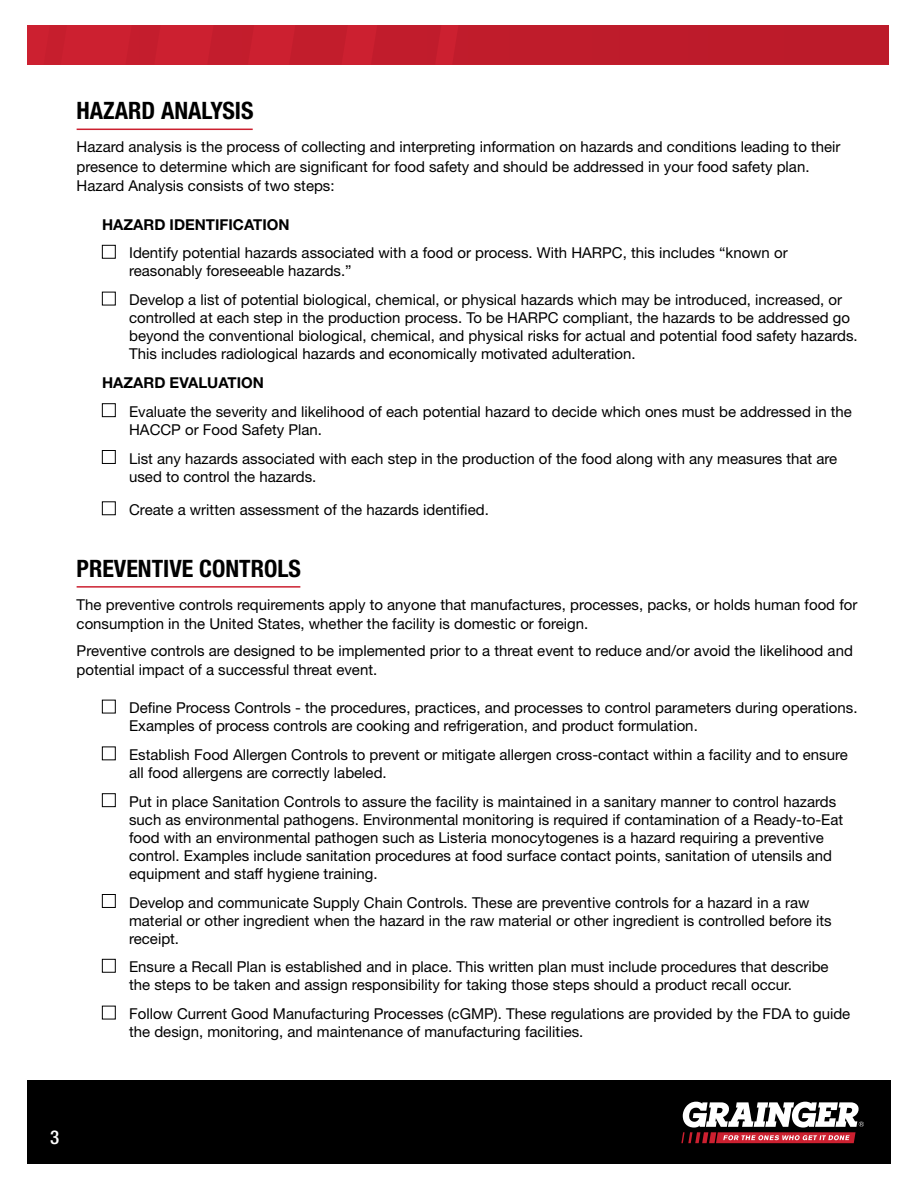
<style>
.page{position:relative;width:918px;height:1188px;background:#fff}
.page>*{position:absolute;margin:0;border:0;box-sizing:border-box;transform-origin:0 0}
.t1{font:700 condensed 24px "Helvetica Neue LT Std";color:#000}
.t2{font:500 condensed 19.2px "Helvetica Neue LT Std";color:#fff}
.t3{font:15px/18px "Helvetica Neue LT Std";color:#000}
.t4{font:700 15px "Helvetica Neue LT Std";color:#000}
</style>
<div class="page">
<div style="left:27px;top:1081px;width:864px;height:83px;background:#000"></div>
<svg style="left:681px;top:1102px;width:183px;height:41px"></svg>
<div style="left:0;top:7px;width:918px;height:58px;background:#cc2030"></div>
<div style="left:372px;top:25px;width:518px;height:40px;background:#be1b2b"></div>
<div style="left:0;top:0;width:26px;height:129px;background:#fff"></div>
<div style="left:890px;top:0;width:28px;height:129px;background:#fff"></div>
<div style="left:25px;top:0;width:884px;height:25px;background:#fff"></div>
<div style="left:102px;top:245px;width:14px;height:13px;border:1px solid #000"></div>
<div style="left:102px;top:292px;width:14px;height:13px;border:1px solid #000"></div>
<div style="left:102px;top:403px;width:14px;height:14px;border:1px solid #000"></div>
<div style="left:102px;top:450px;width:14px;height:14px;border:1px solid #000"></div>
<div style="left:102px;top:502px;width:14px;height:13px;border:1px solid #000"></div>
<div style="left:102px;top:700px;width:14px;height:13px;border:1px solid #000"></div>
<div style="left:102px;top:747px;width:14px;height:13px;border:1px solid #000"></div>
<div style="left:102px;top:793px;width:14px;height:14px;border:1px solid #000"></div>
<div style="left:102px;top:894px;width:14px;height:14px;border:1px solid #000"></div>
<div style="left:102px;top:959px;width:14px;height:13px;border:1px solid #000"></div>
<div style="left:102px;top:1006px;width:14px;height:13px;border:1px solid #000"></div>
<hr style="left:77px;top:129px;width:176px;height:1px;background:#cc2030">
<hr style="left:77px;top:586px;width:223px;height:2px;background:#cc2030">
<h1 class="t1" style="left:77px;top:96px;width:178px">HAZARD ANALYSIS</h1>
<p class="t3" style="left:77px;top:137px;width:765px;line-height:19.5px">Hazard analysis is the process of collecting and interpreting information on hazards and conditions leading to their presence to determine which are significant for food safety and should be addressed in your food safety plan.<br>Hazard Analysis consists of two steps:</p>
<p class="t4" style="left:102px;top:215px;width:189px">HAZARD IDENTIFICATION</p>
<p class="t3" style="left:129px;top:244px;width:660px">Identify potential hazards associated with a food or process. With HARPC, this includes “known or reasonably foreseeable hazards.”</p>
<p class="t3" style="left:129px;top:291px;width:730px">Develop a list of potential biological, chemical, or physical hazards which may be introduced, increased, or controlled at each step in the production process. To be HARPC compliant, the hazards to be addressed go beyond the conventional biological, chemical, and physical risks for actual and potential food safety hazards.<br>This includes radiological hazards and economically motivated adulteration.</p>
<p class="t4" style="left:102px;top:373px;width:163px">HAZARD EVALUATION</p>
<p class="t3" style="left:129px;top:402px;width:724px">Evaluate the severity and likelihood of each potential hazard to decide which ones must be addressed in the<br>HACCP or Food Safety Plan.</p>
<p class="t3" style="left:129px;top:449px;width:710px">List any hazards associated with each step in the production of the food along with any measures that are used to control the hazards.</p>
<p class="t3" style="left:129px;top:500px;width:361px">Create a written assessment of the hazards identified.</p>
<h1 class="t1" style="left:77px;top:554px;width:226px">PREVENTIVE CONTROLS</h1>
<p class="t3" style="left:77px;top:595px;width:782px;line-height:19.5px">The preventive controls requirements apply to anyone that manufactures, processes, packs, or holds human food for consumption in the United States, whether the facility is domestic or foreign.</p>
<p class="t3" style="left:77px;top:640px;width:778px;line-height:19.5px">Preventive controls are designed to be implemented prior to a threat event to reduce and/or avoid the likelihood and potential impact of a successful threat event.</p>
<p class="t3" style="left:129px;top:699px;width:730px">Define Process Controls - the procedures, practices, and processes to control parameters during operations.<br>Examples of process controls are cooking and refrigeration, and product formulation.</p>
<p class="t3" style="left:129px;top:746px;width:720px">Establish Food Allergen Controls to prevent or mitigate allergen cross-contact within a facility and to ensure all food allergens are correctly labeled.</p>
<p class="t3" style="left:129px;top:792px;width:716px">Put in place Sanitation Controls to assure the facility is maintained in a sanitary manner to control hazards such as environmental pathogens. Environmental monitoring is required if contamination of a Ready-to-Eat food with an environmental pathogen such as Listeria monocytogenes is a hazard requiring a preventive control. Examples include sanitation procedures at food surface contact points, sanitation of utensils and equipment and staff hygiene training.</p>
<p class="t3" style="left:129px;top:893px;width:704px">Develop and communicate Supply Chain Controls. These are preventive controls for a hazard in a raw material or other ingredient when the hazard in the raw material or other ingredient is controlled before its receipt.</p>
<p class="t3" style="left:129px;top:958px;width:701px">Ensure a Recall Plan is established and in place. This written plan must include procedures that describe the steps to be taken and assign responsibility for taking those steps should a product recall occur.</p>
<p class="t3" style="left:129px;top:1005px;width:723px">Follow Current Good Manufacturing Processes (cGMP). These regulations are provided by the FDA to guide the design, monitoring, and maintenance of manufacturing facilities.</p>
<p class="t2" style="left:50px;top:1126px;width:11px">3</p>
</div>
